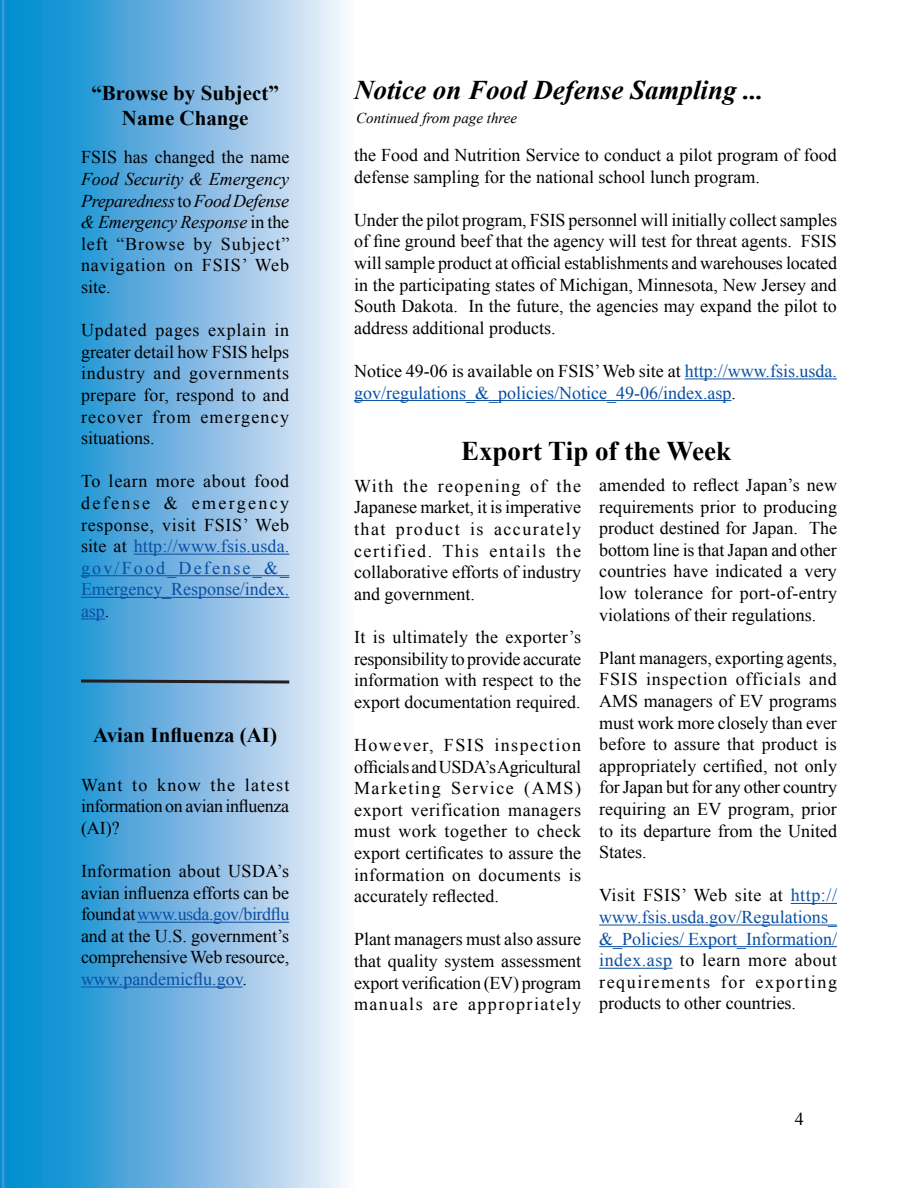
<style>
.page{position:relative;width:918px;height:1188px;background:#fff}
.page>*{position:absolute;margin:0;border:0;box-sizing:border-box;transform-origin:0 0}
.t1{font:italic 700 27px "Times New Roman";color:#000}
.t2{font:700 27px "Times New Roman";color:#000}
.t3{font:700 21px/25.2px "Times New Roman";color:#000;text-align:center}
.t4{font:18px/21.6px "Times New Roman";color:#000;text-align:justify}
.t5{font:18px/21.6px "Times New Roman";color:#094fa3}
.t6{font:italic 18px/21.6px "Times New Roman";letter-spacing:-.015em;color:#000;text-align:justify}
.t7{font:italic 15px "Times New Roman";color:#000}
.s1{font-style:normal}
.s2{color:#000}
.s3{color:#094fa3}
</style>
<div class="page">
<div style="left:0;top:0;width:355px;height:1188px;background:linear-gradient(to right,#0082cc,#f7f0f9)"></div>
<hr style="left:685px;top:379px;width:152px;height:1px;background:#094fa3">
<hr style="left:354px;top:400px;width:378px;height:1px;background:#094fa3">
<hr style="left:791px;top:903px;width:46px;height:1px;background:#094fa3">
<hr style="left:599px;top:925px;width:238px;height:1px;background:#094fa3">
<hr style="left:599px;top:946px;width:238px;height:1px;background:#094fa3">
<hr style="left:599px;top:968px;width:74px;height:1px;background:#094fa3">
<hr style="left:134px;top:554px;width:155px;height:1px;background:#094fa3">
<hr style="left:81px;top:575px;width:208px;height:1px;background:#094fa3">
<hr style="left:81px;top:597px;width:208px;height:1px;background:#094fa3">
<svg style="left:81px;top:619px;width:24px;height:1px"></svg>
<svg style="left:78px;top:678px;width:214px;height:7px"></svg>
<hr style="left:137px;top:922px;width:152px;height:1px;background:#094fa3">
<hr style="left:81px;top:987px;width:162px;height:1px;background:#094fa3">
<p class="t3" style="left:91px;top:80px;width:189px">“Browse by Subject”<br>Name Change</p>
<p class="t4" style="left:81px;top:146px;width:210px">FSIS has changed the name</p>
<p class="t6" style="left:81px;top:168px;width:210px">Food Security &amp; Emergency Preparedness <span class="s1">to</span> Food Defense &amp; Emergency Response <span class="s1">in the left “Browse by Subject” navigation on FSIS’ Web site.</span></p>
<p class="t4" style="left:81px;top:319px;width:210px">Updated pages explain in greater detail how FSIS helps industry and governments prepare for, respond to and recover from emergency situations.</p>
<p class="t5" style="left:81px;top:470px;width:210px;text-align:justify"><span class="s2">To learn more about food defense &amp; emergency response, visit FSIS’ Web site at</span> http://www.fsis.usda. gov/Food_Defense_&amp;_ Emergency_Response/index. asp<span class="s2">.</span></p>
<p class="t3" style="left:93px;top:722px;width:185px">Avian Influenza (AI)</p>
<p class="t4" style="left:81px;top:774px;width:210px">Want to know the latest information on avian influenza (AI)?</p>
<p class="t4" style="left:81px;top:860px;width:210px">Information about USDA’s avian influenza efforts can be found at <span class="s3">www.usda.gov/birdflu </span>and at the U.S. government’s comprehensive Web resource, <span class="s3">www.pandemicflu.gov</span>.</p>
<h1 class="t1" style="left:354px;top:71px;width:411px">Notice on Food Defense Sampling ...</h1>
<p class="t7" style="left:356px;top:107px;width:162px">Continued from page three</p>
<p class="t4" style="left:354px;top:144px;width:484px">the Food and Nutrition Service to conduct a pilot program of food defense sampling for the national school lunch program.</p>
<p class="t4" style="left:354px;top:209px;width:485px">Under the pilot program, FSIS personnel will initially collect samples of fine ground beef that the agency will test for threat agents. FSIS will sample product at official establishments and warehouses located in the participating states of Michigan, Minnesota, New Jersey and South Dakota. In the future, the agencies may expand the pilot to address additional products.</p>
<p class="t5" style="left:354px;top:360px;width:484px"><span class="s2">Notice 49-06 is available on FSIS’ Web site at</span> http://www.fsis.usda. gov/regulations_&amp;_policies/Notice_49-06/index.asp<span class="s2">.</span></p>
<h1 class="t2" style="left:461px;top:432px;width:272px">Export Tip of the Week</h1>
<p class="t4" style="left:354px;top:475px;width:229px">With the reopening of the Japanese market, it is imperative that product is accurately certified. This entails the collaborative efforts of industry and government.</p>
<p class="t4" style="left:354px;top:626px;width:229px">It is ultimately the exporter’s responsibility to provide accurate information with respect to the export documentation required.</p>
<p class="t4" style="left:354px;top:734px;width:229px">However, FSIS inspection officials and USDA’s Agricultural Marketing Service (AMS) export verification managers must work together to check export certificates to assure the information on documents is accurately reflected.</p>
<p class="t4" style="left:354px;top:928px;width:229px">Plant managers must also assure that quality system assessment export verification (EV) program manuals are appropriately</p>
<p class="t4" style="left:599px;top:474px;width:239px">amended to reflect Japan’s new requirements prior to producing product destined for Japan. The bottom line is that Japan and other countries have indicated a very low tolerance for port-of-entry violations of their regulations.</p>
<p class="t4" style="left:599px;top:647px;width:239px">Plant managers, exporting agents, FSIS inspection officials and AMS managers of EV programs must work more closely than ever before to assure that product is appropriately certified, not only for Japan but for any other country requiring an EV program, prior to its departure from the United States.</p>
<p class="t4" style="left:599px;top:884px;width:239px">Visit FSIS’ Web site at <span class="s3">http:// www.fsis.usda.gov/Regulations_ &amp;_Policies/ Export_Information/ index.asp</span> to learn more about requirements for exporting products to other countries.</p>
<p class="t4" style="left:795px;top:1108px;width:10px">4</p>
</div>
